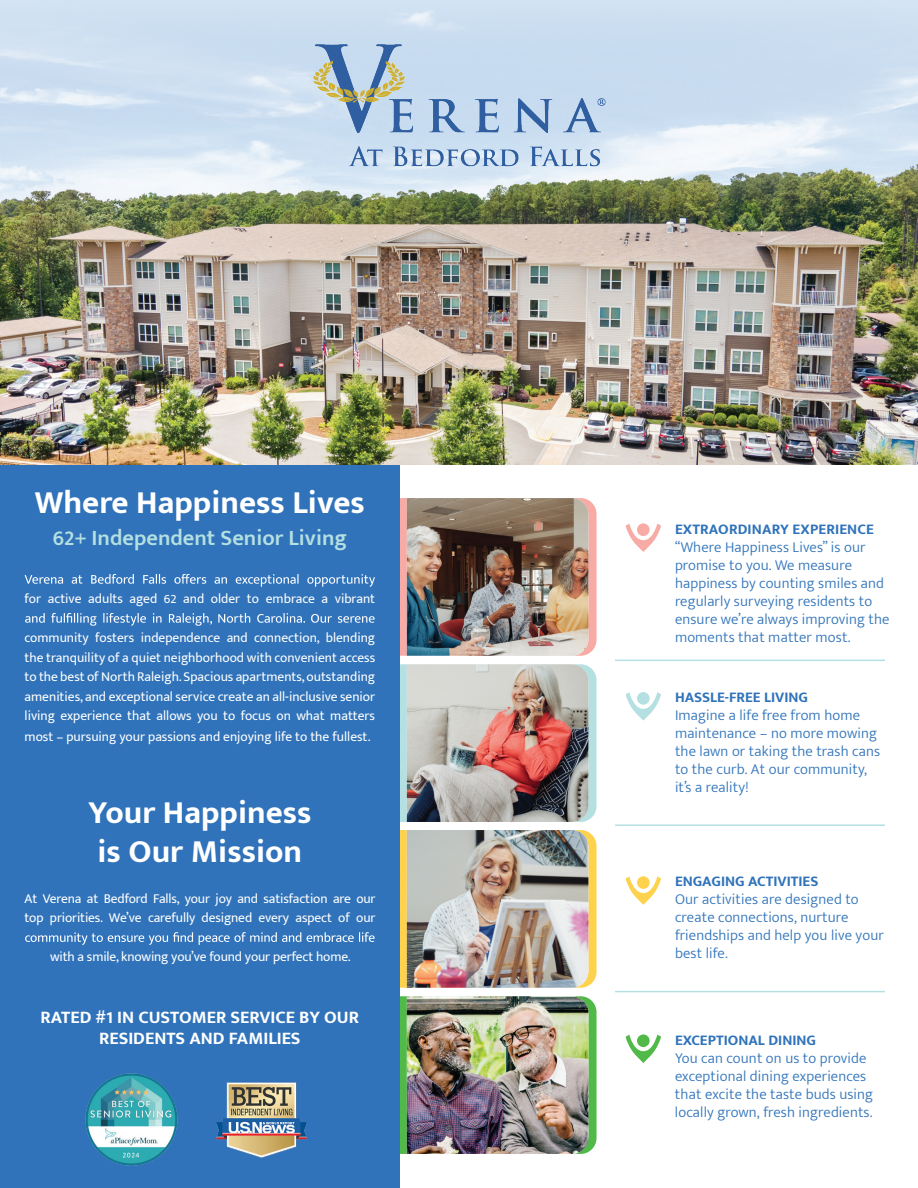
<style>
.page{position:relative;width:918px;height:1188px;background:#fff}
.page>*{position:absolute;margin:0;border:0;box-sizing:border-box;transform-origin:0 0}
.t1{font:700 33px/39.6px "Mukta Mahee";color:#fff}
.t2{font:600 22.5px "Mukta Mahee";color:#b5e0e1}
.t3{font:700 18px/21px "Mukta Mahee";color:#fff;text-align:center}
.t4{font:300 15px/18px "Mukta Mahee";letter-spacing:.01em;color:#3073ba}
.t5{font:700 15px "Mukta Mahee";color:#3073ba}
.t6{font:13.5px/19.5px "Mukta Mahee";letter-spacing:-.01em;color:#fff;text-align:justify}
</style>
<div class="page">
<svg style="left:399px;top:498px;width:198px;height:158px;background:#eaadac"></svg>
<img style="left:407px;top:498px;width:181px;height:158px">
<svg style="left:626px;top:524px;width:35px;height:28px"></svg>
<div style="left:637px;top:523px;width:13px;height:13px;background:#f8aaa5;border-radius:50%"></div>
<svg style="left:399px;top:996px;width:198px;height:158px;background:#60b960"></svg>
<img style="left:407px;top:996px;width:181px;height:158px">
<svg style="left:626px;top:1035px;width:35px;height:28px"></svg>
<div style="left:637px;top:1034px;width:13px;height:13px;background:#51b948;border-radius:50%"></div>
<svg style="left:399px;top:664px;width:198px;height:158px;background:#b2dadf"></svg>
<img style="left:407px;top:664px;width:181px;height:158px">
<svg style="left:399px;top:830px;width:198px;height:158px;background:#efcf64"></svg>
<img style="left:407px;top:830px;width:181px;height:158px">
<div style="left:0;top:285px;width:399px;height:903px;background:#3073ba"></div>
<img style="left:0;top:0;width:918px;height:464px">
<img style="left:313px;top:44px;width:292px;height:133px">
<svg style="left:626px;top:692px;width:35px;height:29px"></svg>
<div style="left:637px;top:692px;width:13px;height:13px;background:#b5e0e1;border-radius:50%"></div>
<svg style="left:626px;top:876px;width:35px;height:29px"></svg>
<div style="left:637px;top:876px;width:13px;height:13px;background:#fed24c;border-radius:50%"></div>
<svg style="left:25px;top:574px;width:350px;height:13px"></svg>
<svg style="left:25px;top:613px;width:350px;height:13px"></svg>
<svg style="left:25px;top:932px;width:350px;height:13px"></svg>
<hr style="left:615px;top:660px;width:270px;height:1px;background:#b5e0e1">
<hr style="left:615px;top:824px;width:270px;height:2px;background:#b5e0e1">
<hr style="left:615px;top:991px;width:270px;height:1px;background:#b5e0e1">
<img style="left:216px;top:1082px;width:91px;height:76px">
<img style="left:85px;top:1073px;width:93px;height:93px">
<h1 class="t1" style="left:35px;top:482px;width:332px">Where Happiness Lives</h1>
<h2 class="t2" style="left:53px;top:524px;width:296px">62+ Independent Senior Living</h2>
<p class="t6" style="left:25px;top:589px;width:352px">for active adults aged 62 and older to embrace a vibrant</p>
<p class="t6" style="left:25px;top:628px;width:352px">community fosters independence and connection, blending the tranquility of a quiet neighborhood with convenient access to the best of North Raleigh. Spacious apartments,outstanding amenities, and exceptional service create an all-inclusive senior living experience that allows you to focus on what matters</p>
<p class="t6" style="left:25px;top:727px;width:347px">most – pursuing your passions and enjoying life to the fullest.</p>
<h1 class="t1" style="left:88px;top:792px;width:225px">Your Happiness is Our Mission</h1>
<p class="t6" style="left:25px;top:888px;width:353px">At Verena at Bedford Falls, your joy and satisfaction are our top priorities. We’ve carefully designed every aspect of our</p>
<p class="t6" style="left:50px;top:947px;width:302px">with a smile, knowing you’ve found your perfect home.</p>
<h3 class="t3" style="left:41px;top:1007px;width:320px">RATED #1 IN CUSTOMER SERVICE BY OUR<br>RESIDENTS AND FAMILIES</h3>
<p class="t5" style="left:675px;top:520px;width:200px">EXTRAORDINARY EXPERIENCE</p>
<p class="t4" style="left:675px;top:537px;width:216px">“Where Happiness Lives” is our promise to you. We measure happiness by counting smiles and regularly surveying residents to ensure we’re always improving the moments that matter most.</p>
<p class="t5" style="left:675px;top:688px;width:135px">HASSLE-FREE LIVING</p>
<p class="t4" style="left:675px;top:706px;width:207px">Imagine a life free from home maintenance – no more mowing the lawn or taking the trash cans to the curb. At our community, it’s a reality!</p>
<p class="t5" style="left:675px;top:872px;width:145px">ENGAGING ACTIVITIES</p>
<p class="t4" style="left:675px;top:890px;width:210px">Our activities are designed to create connections, nurture friendships and help you live your best life.</p>
<p class="t5" style="left:675px;top:1031px;width:143px">EXCEPTIONAL DINING</p>
<p class="t4" style="left:675px;top:1048px;width:200px">You can count on us to provide exceptional dining experiences that excite the taste buds using locally grown, fresh ingredients.</p>
</div>
